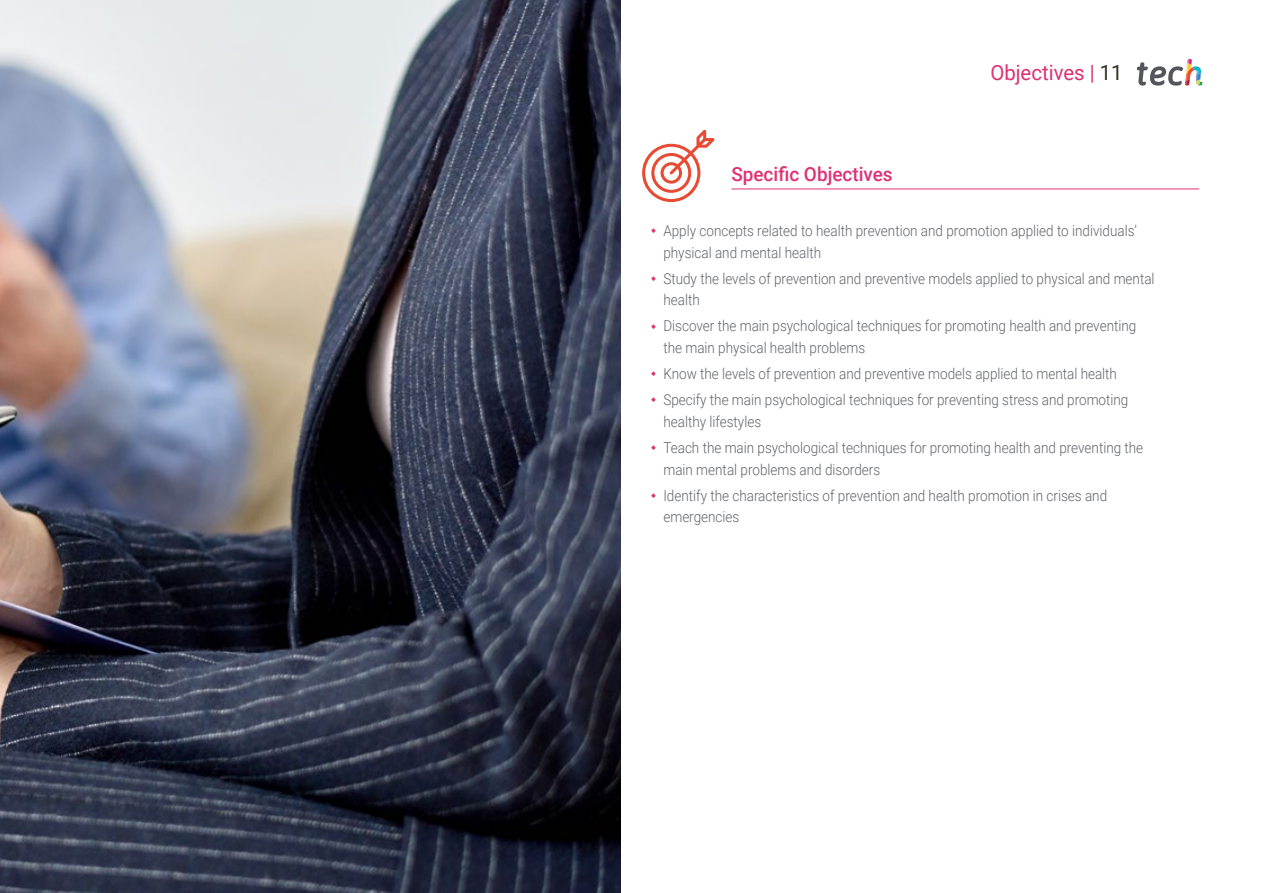
<style>
.page{position:relative;width:1263px;height:893px;background:#fff}
.page>*{position:absolute;margin:0;border:0;box-sizing:border-box;transform-origin:0 0}
.t1{font:21px "Roboto";color:#dc3072}
.t2{font:500 19.5px "Roboto";color:#df3174}
.t3{font:300 15px/21.8px "Roboto";color:#61646a;scale:.9 1}
.s1{color:#df3174}
.s2{color:#312e20}
</style>
<div class="page">
<hr style="left:731px;top:189px;width:468px;height:1px;background:#df3174">
<svg style="left:642px;top:130px;width:72px;height:72px"></svg>
<img style="left:0;top:0;width:621px;height:893px">
<svg style="left:1137px;top:59px;width:65px;height:27px"></svg>
<h2 class="t2" style="left:731px;top:160px;width:163px">Specific Objectives</h2>
<h1 class="t1" style="left:990px;top:57px;width:134px"><span class="s1">O</span>bjectives | <span class="s2">11</span></h1>
<p class="t3" style="left:663px;top:219px;width:528px">Apply concepts related to health prevention and promotion applied to individuals’ physical and mental health</p>
<p class="t3" style="left:663px;top:267px;width:547px">Study the levels of prevention and preventive models applied to physical and mental health</p>
<p class="t3" style="left:663px;top:315px;width:527px">Discover the main psychological techniques for promoting health and preventing the main physical health problems</p>
<p class="t3" style="left:663px;top:360px;width:518px;line-height:26px">Know the levels of prevention and preventive models applied to mental health<br>Specify the main psychological techniques for preventing stress and promoting</p>
<p class="t3" style="left:663px;top:408px;width:535px;line-height:26px">healthy lifestyles<br>Teach the main psychological techniques for promoting health and preventing the</p>
<p class="t3" style="left:663px;top:456px;width:495px;line-height:26px">main mental problems and disorders<br>Identify the characteristics of prevention and health promotion in crises and</p>
<p class="t3" style="left:663px;top:506px;width:86px">emergencies</p>
</div>
